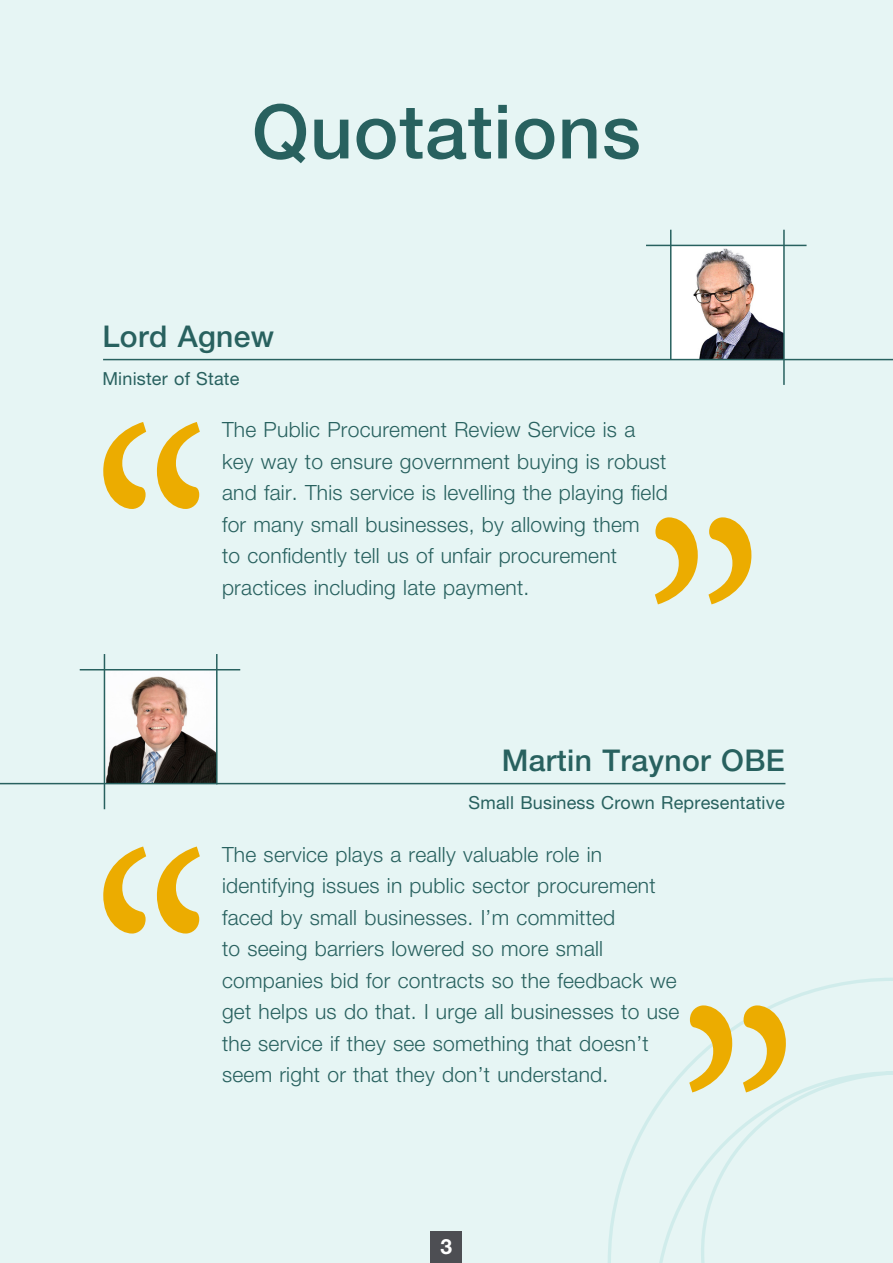
<style>
.page{position:relative;width:893px;height:1263px;background:#e6f5f4}
.page>*{position:absolute;margin:0;border:0;box-sizing:border-box;transform-origin:0 0}
.t1{font:500 75px "Helvetica Neue LT Pro";letter-spacing:.01em;color:#28615f}
.t2{font:500 30px "Helvetica Neue LT Pro";letter-spacing:.01em;color:#28615f}
.Body{font:300 21px/31.5px "Helvetica Neue LT Pro";letter-spacing:.01em;color:#28615f}
.t3{font:700 21px "Helvetica Neue LT Pro";color:#fff}
.t4{font:18px "Helvetica Neue LT Pro";letter-spacing:.01em;color:#28615f}
</style>
<div class="page">
<div style="left:431px;top:1231px;width:31px;height:32px;background:#4d4e53"></div>
<img style="left:105px;top:670px;width:111px;height:113px">
<img style="left:671px;top:246px;width:112px;height:113px">
<svg style="left:655px;top:517px;width:96px;height:87px"></svg>
<hr style="left:103px;top:359px;width:790px;height:1px;background:#28615f">
<hr style="left:0;top:783px;width:785px;height:1px;background:#28615f">
<hr style="left:80px;top:669px;width:160px;height:1px;background:#28615f">
<hr style="left:646px;top:245px;width:160px;height:1px;background:#28615f">
<hr style="left:104px;top:654px;width:1px;height:155px;background:#28615f">
<hr style="left:783px;top:230px;width:2px;height:155px;background:#28615f">
<hr style="left:670px;top:230px;width:1px;height:130px;background:#28615f">
<hr style="left:216px;top:654px;width:2px;height:130px;background:#28615f">
<svg style="left:103px;top:422px;width:97px;height:87px"></svg>
<svg style="left:103px;top:846px;width:97px;height:87px"></svg>
<svg style="left:608px;top:978px;width:285px;height:285px"></svg>
<svg style="left:689px;top:1005px;width:97px;height:87px"></svg>
<p class="t1" style="left:252px;top:87px;width:390px">Quotations</p>
<p class="t2" style="left:102px;top:318px;width:173px">Lord Agnew</p>
<p class="t4" style="left:102px;top:367px;width:139px">Minister of State</p>
<p class="Body" style="left:222px;top:413px;width:447px">The Public Procurement Review Service is a key way to ensure government buying is robust and fair. This service is levelling the playing field for many small businesses, by allowing them<br>to confidently tell us of unfair procurement practices including late payment.</p>
<p class="t2" style="left:502px;top:743px;width:284px">Martin Traynor OBE</p>
<p class="t4" style="left:469px;top:792px;width:318px">Small Business Crown Representative</p>
<p class="Body" style="left:222px;top:838px;width:459px">The service plays a really valuable role in identifying issues in public sector procurement faced by small businesses. I’m committed<br>to seeing barriers lowered so more small companies bid for contracts so the feedback we get helps us do that. I urge all businesses to use the service if they see something that doesn’t seem right or that they don’t understand.</p>
<p class="t3" style="left:440px;top:1233px;width:13px">3</p>
</div>
